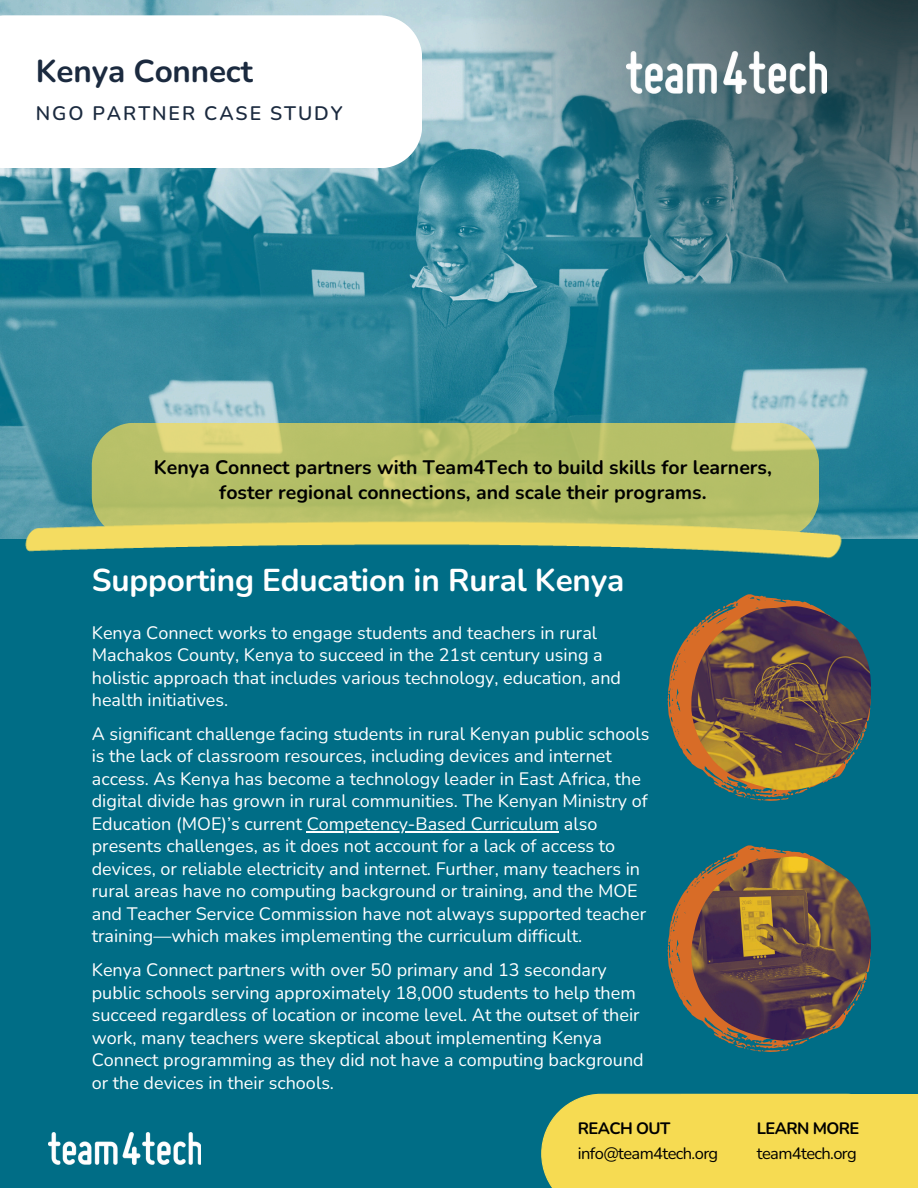
<style>
.page{position:relative;width:918px;height:1188px;background:#fff}
.page>*{position:absolute;margin:0;border:0;box-sizing:border-box;transform-origin:0 0}
.t1{font:700 31.5px "Nunito";letter-spacing:-.005em;color:#fff}
.t2{font:700 31.5px "Nunito";letter-spacing:-.005em;color:#1b2a3f}
.t3{font:700 19.5px/24.8px "Nunito";color:#000;text-align:center}
.t4{font:600 19.5px "Nunito";letter-spacing:.1em;color:#1b2a3f}
.t5{font:18px/22.5px "Nunito";color:#fff}
.t6{font:16.5px "Nunito";letter-spacing:-.035em;color:#000}
.t7{font:700 16.5px "Nunito";letter-spacing:-.035em;color:#000}
</style>
<div class="page">
<div style="left:0;top:372px;width:918px;height:816px;background:#006d86"></div>
<img style="left:0;top:0;width:918px;height:538px">
<svg style="left:0;top:15px;width:422px;height:153px"></svg>
<svg style="left:92px;top:423px;width:727px;height:92px;background:#b7c06a"></svg>
<img style="left:49px;top:1133px;width:152px;height:31px">
<svg style="left:541px;top:1094px;width:141px;height:94px;background:#e3d255"></svg>
<div style="left:682px;top:1094px;width:236px;height:94px;background:#f6db52"></div>
<svg style="left:667px;top:594px;width:147px;height:207px"></svg>
<img style="left:691px;top:606px;width:180px;height:184px">
<img style="left:18px;top:515px;width:829px;height:44px">
<svg style="left:667px;top:845px;width:147px;height:207px"></svg>
<img style="left:691px;top:857px;width:180px;height:183px">
<img style="left:463px;top:0;width:455px;height:391px">
<img style="left:626px;top:51px;width:200px;height:42px">
<hr style="left:307px;top:831px;width:252px;height:2px;background:#fff">
<p class="t2" style="left:36px;top:51px;width:218px">Kenya Connect</p>
<h3 class="t4" style="left:36px;top:100px;width:308px">NGO PARTNER CASE STUDY</h3>
<h5 class="t3" style="left:154px;top:455px;width:620px">Kenya Connect partners with Team4Tech to build skills for learners, foster regional connections, and scale their programs.</h5>
<h2 class="t1" style="left:92px;top:559px;width:534px">Supporting Education in Rural Kenya</h2>
<h4 class="t5" style="left:92px;top:621px;width:531px">Kenya Connect works to engage students and teachers in rural Machakos County, Kenya to succeed in the 21st century using a holistic approach that includes various technology, education, and health initiatives.</h4>
<p class="t5" style="left:92px;top:723px;width:559px">A significant challenge facing students in rural Kenyan public schools is the lack of classroom resources, including devices and internet access. As Kenya has become a technology leader in East Africa, the digital divide has grown in rural communities. The Kenyan Ministry of Education (MOE)’s current Competency-Based Curriculum also</p>
<p class="t5" style="left:92px;top:835px;width:556px">presents challenges, as it does not account for a lack of access to devices, or reliable electricity and internet. Further, many teachers in rural areas have no computing background or training, and the MOE and Teacher Service Commission have not always supported teacher training—which makes implementing the curriculum difficult.</p>
<p class="t5" style="left:92px;top:959px;width:553px">Kenya Connect partners with over 50 primary and 13 secondary public schools serving approximately 18,000 students to help them succeed regardless of location or income level. At the outset of their work, many teachers were skeptical about implementing Kenya Connect programming as they did not have a computing background or the devices in their schools.</p>
<h1 class="t7" style="left:578px;top:1118px;width:94px">REACH OUT</h1>
<p class="t6" style="left:578px;top:1143px;width:142px">info@team4tech.org</p>
<h4 class="t6" style="left:757px;top:1142px;width:101px">team4tech.org</h4>
<h4 class="t7" style="left:757px;top:1118px;width:104px">LEARN MORE</h4>
</div>
